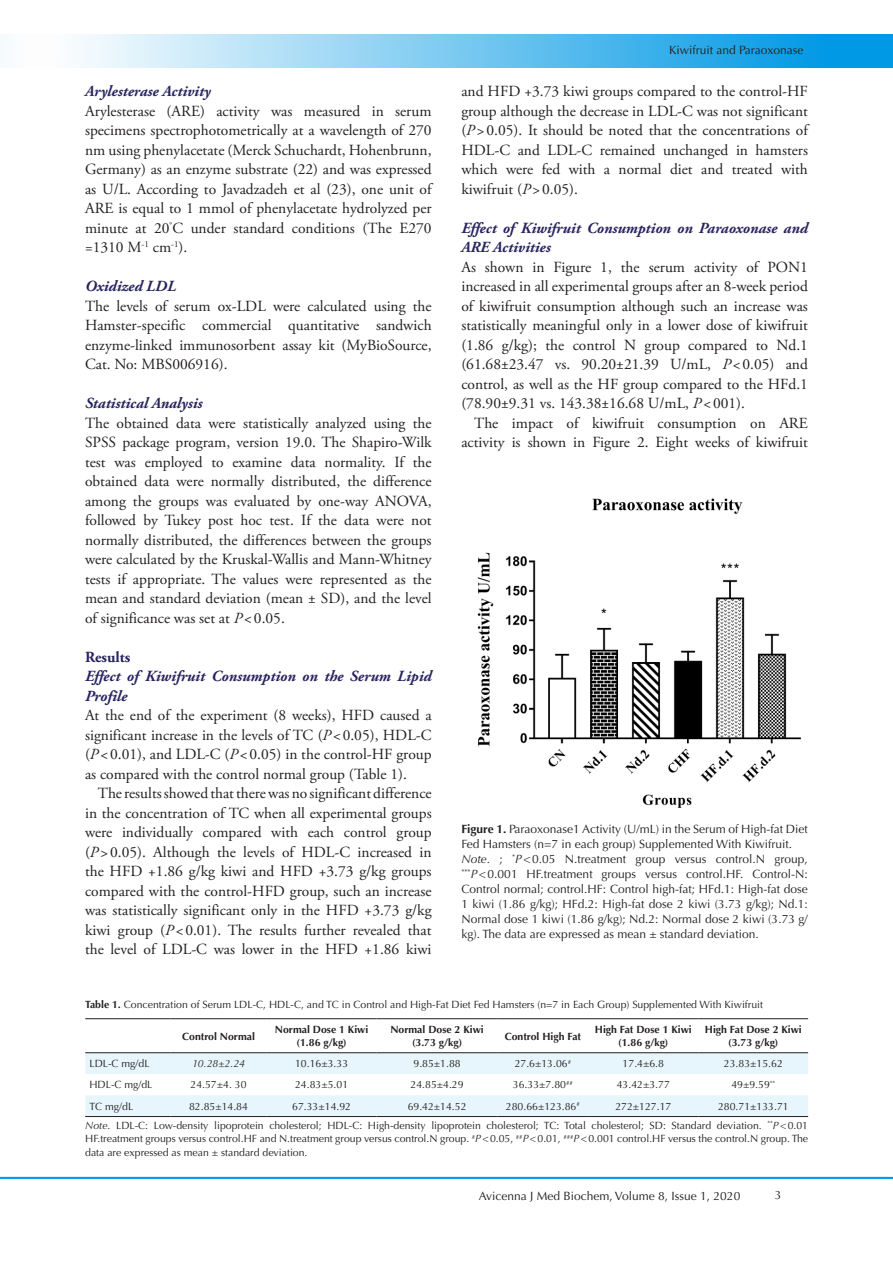
<style>
.page{position:relative;width:893px;height:1263px;background:#fff}
.page>*{position:absolute;margin:0;border:0;box-sizing:border-box;transform-origin:0 0}
.t1{font:15.45px/19.5px "Adobe Garamond Pro";color:#231f20;text-align:justify}
.Supertitle{font:italic 700 15.45px/19.5px "Adobe Garamond Pro";color:#27235f}
.heading_1{font:700 15.45px "Adobe Garamond Pro";color:#27235f}
.t2{font:12px/15px "Optima LT Std";color:#231f20}
.footnote_text{font:10.5px/13.5px "Optima LT Std";color:#231f20;text-align:justify}
.footnote_text-2{font:700 10.5px/13.5px "Optima LT Std";color:#231f20;text-align:center}
.footnote_text-3{font:italic 10.5px "Optima LT Std";color:#231f20}
.s1{font-style:italic}
.s2{font-weight:700}
.s3{font-weight:700;font-style:italic}
</style>
<div class="page">
<hr style="left:0;top:1177px;width:893px;height:2px;background:#0099e5">
<div style="left:0;top:35px;width:892px;height:33px;background:linear-gradient(to right,#fff,#0093e3)"></div>
<svg style="left:85px;top:1053px;width:723px;height:63px;fill:#e7f6fd"></svg>
<hr style="left:85px;top:1018px;width:85px;height:1px;background:#231f20">
<hr style="left:170px;top:1018px;width:97px;height:1px;background:#231f20">
<hr style="left:267px;top:1018px;width:109px;height:1px;background:#231f20">
<hr style="left:376px;top:1018px;width:122px;height:1px;background:#231f20">
<hr style="left:498px;top:1018px;width:90px;height:1px;background:#231f20">
<hr style="left:588px;top:1018px;width:111px;height:1px;background:#231f20">
<hr style="left:699px;top:1018px;width:109px;height:1px;background:#231f20">
<hr style="left:85px;top:1052px;width:85px;height:1px;background:#231f20">
<hr style="left:170px;top:1052px;width:97px;height:1px;background:#231f20">
<hr style="left:267px;top:1052px;width:109px;height:1px;background:#231f20">
<hr style="left:376px;top:1052px;width:122px;height:1px;background:#231f20">
<hr style="left:498px;top:1052px;width:90px;height:1px;background:#231f20">
<hr style="left:588px;top:1052px;width:111px;height:1px;background:#231f20">
<hr style="left:699px;top:1052px;width:109px;height:1px;background:#231f20">
<hr style="left:85px;top:1116px;width:85px;height:1px;background:#231f20">
<hr style="left:170px;top:1116px;width:97px;height:1px;background:#231f20">
<hr style="left:267px;top:1116px;width:109px;height:1px;background:#231f20">
<hr style="left:376px;top:1116px;width:122px;height:1px;background:#231f20">
<hr style="left:498px;top:1116px;width:90px;height:1px;background:#231f20">
<hr style="left:588px;top:1116px;width:111px;height:1px;background:#231f20">
<hr style="left:699px;top:1116px;width:109px;height:1px;background:#231f20">
<img style="left:477px;top:498px;width:324px;height:310px">
<p class="Supertitle" style="left:85px;top:82px;width:127px">Arylesterase Activity</p>
<p class="t1" style="left:85px;top:102px;width:348px">Arylesterase (ARE) activity was measured in serum specimens spectrophotometrically at a wavelength of 270 nm using phenylacetate (Merck Schuchardt, Hohenbrunn, Germany) as an enzyme substrate (22) and was expressed as U/L. According to Javadzadeh et al (23), one unit of ARE is equal to 1 mmol of phenylacetate hydrolyzed per minute at 20<sup>°</sup>C under standard conditions (The E270 =1310 M<sup>-1</sup> cm<sup>-1</sup>).</p>
<p class="Supertitle" style="left:85px;top:277px;width:93px">Oxidized LDL</p>
<p class="t1" style="left:85px;top:297px;width:348px">The levels of serum ox-LDL were calculated using the Hamster-specific commercial quantitative sandwich enzyme-linked immunosorbent assay kit (MyBioSource, Cat. No: MBS006916).</p>
<p class="Supertitle" style="left:85px;top:394px;width:119px">Statistical Analysis</p>
<p class="t1" style="left:85px;top:414px;width:348px">The obtained data were statistically analyzed using the SPSS package program, version 19.0. The Shapiro-Wilk test was employed to examine data normality. If the obtained data were normally distributed, the difference among the groups was evaluated by one-way ANOVA, followed by Tukey post hoc test. If the data were not normally distributed, the differences between the groups were calculated by the Kruskal-Wallis and Mann-Whitney tests if appropriate. The values were represented as the mean and standard deviation (mean ± SD), and the level of significance was set at <span class="s1">P</span>&lt; 0.05.</p>
<p class="heading_1" style="left:85px;top:648px;width:47px">Results</p>
<p class="Supertitle" style="left:85px;top:667px;width:348px">Effect of Kiwifruit Consumption on the Serum Lipid<br>Profile</p>
<p class="t1" style="left:85px;top:706px;width:348px">At the end of the experiment (8 weeks), HFD caused a significant increase in the levels of TC (<span class="s1">P</span>&lt;0.05), HDL-C (<span class="s1">P</span>&lt;0.01), and LDL-C (<span class="s1">P</span>&lt;0.05) in the control-HF group as compared with the control normal group (Table 1).</p>
<p class="t1" style="left:85px;top:784px;width:348px;text-indent:13px">The results showed that there was no significant difference in the concentration of TC when all experimental groups were individually compared with each control group (<span class="s1">P</span>&gt;0.05). Although the levels of HDL-C increased in the HFD +1.86 g/kg kiwi and HFD +3.73 g/kg groups compared with the control-HFD group, such an increase was statistically significant only in the HFD +3.73 g/kg kiwi group (<span class="s1">P</span>&lt;0.01). The results further revealed that the level of LDL-C was lower in the HFD +1.86 kiwi</p>
<p class="t2" style="left:669px;top:42px;width:136px">Kiwifruit and Paraoxonase</p>
<p class="t1" style="left:461px;top:82px;width:348px">and HFD +3.73 kiwi groups compared to the control-HF group although the decrease in LDL-C was not significant (<span class="s1">P</span>&gt;0.05). It should be noted that the concentrations of HDL-C and LDL-C remained unchanged in hamsters which were fed with a normal diet and treated with kiwifruit (<span class="s1">P</span>&gt;0.05).</p>
<p class="Supertitle" style="left:461px;top:218px;width:348px">Effect of Kiwifruit Consumption on Paraoxonase and<br>ARE Activities</p>
<p class="t1" style="left:461px;top:258px;width:348px">As shown in Figure 1, the serum activity of PON1 increased in all experimental groups after an 8-week period of kiwifruit consumption although such an increase was statistically meaningful only in a lower dose of kiwifruit (1.86 g/kg); the control N group compared to Nd.1 (61.68±23.47 vs. 90.20±21.39 U/mL, <span class="s1">P</span>&lt;0.05) and control, as well as the HF group compared to the HFd.1 (78.90±9.31 vs. 143.38±16.68 U/mL, <span class="s1">P</span>&lt;001).</p>
<p class="t1" style="left:461px;top:414px;width:348px;text-align:right">The impact of kiwifruit consumption on ARE activity is shown in Figure 2. Eight weeks of kiwifruit</p>
<p class="t2" style="left:461px;top:822px;width:348px"><span class="s2">Figure 1.</span> Paraoxonase1 Activity (U/mL) in the Serum of High-fat Diet<br>Fed Hamsters (n=7 in each group) Supplemented With Kiwifruit.</p>
<p class="t2" style="left:461px;top:852px;width:348px;text-align:justify"><span class="s1">Note</span>. ; <sup>*</sup><span class="s1">P</span>&lt;0.05 N.treatment group versus control.N group, <sup>***</sup><span class="s1">P</span>&lt;0.001 HF.treatment groups versus control.HF. Control-N:<br>Control normal; control.HF: Control high-fat; HFd.1: High-fat dose 1 kiwi (1.86 g/kg); HFd.2: High-fat dose 2 kiwi (3.73 g/kg); Nd.1:<br>Normal dose 1 kiwi (1.86 g/kg); Nd.2: Normal dose 2 kiwi (3.73 g/ kg). The data are expressed as mean ± standard deviation.</p>
<p class="footnote_text" style="left:85px;top:998px;width:679px"><span class="s2">Table 1</span><span class="s3">.</span> Concentration of Serum LDL-C, HDL-C, and TC in Control and High-Fat Diet Fed Hamsters (n=7 in Each Group) Supplemented With Kiwifruit</p>
<p class="footnote_text-2" style="left:182px;top:1029px;width:74px">Control Normal</p>
<p class="footnote_text-2" style="left:275px;top:1023px;width:95px">Normal Dose 1 Kiwi (1.86 g/kg)</p>
<p class="footnote_text-2" style="left:390px;top:1023px;width:95px">Normal Dose 2 Kiwi (3.73 g/kg)</p>
<p class="footnote_text-2" style="left:505px;top:1029px;width:78px">Control High Fat</p>
<p class="footnote_text-2" style="left:595px;top:1023px;width:98px">High Fat Dose 1 Kiwi (1.86 g/kg)</p>
<p class="footnote_text-2" style="left:705px;top:1023px;width:98px">High Fat Dose 2 Kiwi (3.73 g/kg)</p>
<p class="footnote_text" style="left:89px;top:1057px;width:62px">LDL-C mg/dL</p>
<p class="footnote_text-3" style="left:192px;top:1057px;width:54px">10.28±2.24</p>
<p class="footnote_text" style="left:295px;top:1057px;width:55px">10.16±3.33</p>
<p class="footnote_text" style="left:413px;top:1057px;width:49px">9.85±1.88</p>
<p class="footnote_text" style="left:515px;top:1057px;width:58px">27.6±13.06<sup>#</sup></p>
<p class="footnote_text" style="left:623px;top:1057px;width:43px">17.4±6.8</p>
<p class="footnote_text" style="left:724px;top:1057px;width:60px">23.83±15.62</p>
<p class="footnote_text" style="left:89px;top:1078px;width:65px">HDL-C mg/dL</p>
<p class="footnote_text" style="left:191px;top:1078px;width:57px">24.57±4. 30</p>
<p class="footnote_text" style="left:295px;top:1078px;width:55px">24.83±5.01</p>
<p class="footnote_text" style="left:411px;top:1078px;width:55px">24.85±4.29</p>
<p class="footnote_text" style="left:513px;top:1078px;width:61px">36.33±7.80<sup>##</sup></p>
<p class="footnote_text" style="left:617px;top:1078px;width:55px">43.42±3.77</p>
<p class="footnote_text" style="left:731px;top:1078px;width:45px">49±9.59<sup>**</sup></p>
<p class="footnote_text" style="left:89px;top:1100px;width:45px">TC mg/dL</p>
<p class="footnote_text" style="left:189px;top:1100px;width:60px">82.85±14.84</p>
<p class="footnote_text" style="left:292px;top:1100px;width:60px">67.33±14.92</p>
<p class="footnote_text" style="left:408px;top:1100px;width:60px">69.42±14.52</p>
<p class="footnote_text" style="left:506px;top:1100px;width:75px">280.66±123.86<sup>#</sup></p>
<p class="footnote_text" style="left:615px;top:1100px;width:57px">272±127.17</p>
<p class="footnote_text" style="left:718px;top:1100px;width:72px">280.71±133.71</p>
<p class="footnote_text" style="left:85px;top:1118px;width:724px"><span class="s1">Note</span>. LDL-C: Low-density lipoprotein cholesterol; HDL-C: High-density lipoprotein cholesterol; TC: Total cholesterol; SD: Standard deviation. <sup>**</sup><span class="s1">P</span>&lt;0.01<br>HF.treatment groups versus control.HF and N.treatment group versus control.N group. <sup>#</sup><span class="s1">P</span>&lt;0.05, <sup>##</sup><span class="s1">P</span>&lt;0.01, <sup>###</sup><span class="s1">P</span>&lt;0.001 control.HF versus the control.N group. The data are expressed as mean ± standard deviation.</p>
<p class="t2" style="left:479px;top:1189px;width:263px">Avicenna J Med Biochem, Volume 8, Issue 1, 2020</p>
<p class="t2" style="left:775px;top:1188px;width:8px">3</p>
</div>
